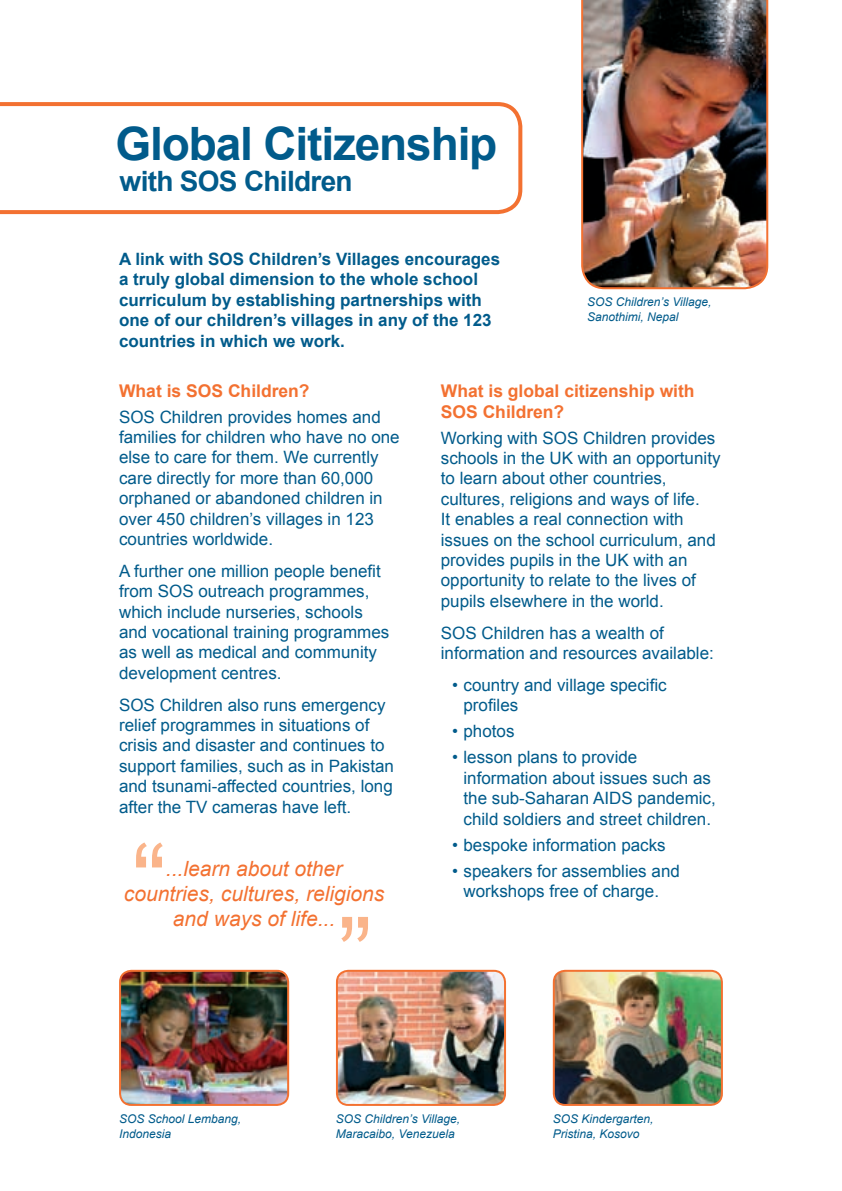
<style>
.page{position:relative;width:842px;height:1191px;background:#fff}
.page>*{position:absolute;margin:0;border:0;box-sizing:border-box;transform-origin:0 0}
.t1{font:700 46px "Arial";letter-spacing:-.025em;color:#015b8b}
.t2{font:700 28px "Arial";letter-spacing:-.025em;color:#015b8b}
.t3{font:italic 21px/25.2px "Arial";color:#f37131;text-align:center}
.t4{font:700 17.6px/21px "Arial";color:#f37131}
.t5{font:17px/20.4px "Arial";color:#015b8b}
.t6{font:700 17px/20.4px "Arial";color:#015b8b}
.t7{font:italic 12px/14.4px "Arial";color:#015b8b}
</style>
<div class="page">
<img style="left:581px;top:0;width:187px;height:289px">
<svg style="left:0;top:102px;width:522px;height:112px"></svg>
<img style="left:122px;top:972px;width:166px;height:133px">
<div style="left:119px;top:969px;width:170px;height:137px;border:2px solid #f37131;border-radius:11px"></div>
<img style="left:337px;top:972px;width:168px;height:133px">
<div style="left:336px;top:969px;width:170px;height:137px;border:2px solid #f37131;border-radius:11px"></div>
<img style="left:554px;top:972px;width:168px;height:133px">
<div style="left:553px;top:969px;width:170px;height:137px;border:2px solid #f37131;border-radius:11px"></div>
<svg style="left:136px;top:842px;width:27px;height:25px"></svg>
<svg style="left:341px;top:917px;width:27px;height:25px"></svg>
<h1 class="t1" style="left:116px;top:114px;width:383px">Global Citizenship</h1>
<h2 class="t2" style="left:120px;top:163px;width:235px">with SOS Children</h2>
<p class="t6" style="left:119px;top:249px;width:383px">A link with SOS Children’s Villages encourages a truly global dimension to the whole school curriculum by establishing partnerships with one of our children’s villages in any of the 123 countries in which we work.</p>
<p class="t4" style="left:119px;top:380px;width:192px">What is SOS Children?</p>
<p class="t5" style="left:119px;top:406px;width:282px">SOS Children provides homes and families for children who have no one else to care for them. We currently care directly for more than 60,000 orphaned or abandoned children in over 450 children’s villages in 123 countries worldwide.</p>
<p class="t5" style="left:119px;top:561px;width:272px">A further one million people benefit from SOS outreach programmes, which include nurseries, schools and vocational training programmes as well as medical and community development centres.</p>
<p class="t5" style="left:119px;top:694px;width:276px">SOS Children also runs emergency relief programmes in situations of crisis and disaster and continues to support families, such as in Pakistan and tsunami-affected countries, long after the TV cameras have left.</p>
<p class="t7" style="left:587px;top:295px;width:126px">SOS Children’s Village,<br>Sanothimi, Nepal</p>
<p class="t4" style="left:441px;top:380px;width:255px">What is global citizenship with<br>SOS Children?</p>
<p class="t5" style="left:441px;top:427px;width:281px">Working with SOS Children provides schools in the UK with an opportunity to learn about other countries, cultures, religions and ways of life.<br>It enables a real connection with issues on the school curriculum, and provides pupils in the UK with an opportunity to relate to the lives of pupils elsewhere in the world.</p>
<p class="t5" style="left:441px;top:622px;width:275px">SOS Children has a wealth of information and resources available:</p>
<p class="t5" style="left:463px;top:675px;width:205px;text-indent:-11px">• country and village specific profiles</p>
<p class="t5" style="left:452px;top:721px;width:64px">• photos</p>
<p class="t5" style="left:463px;top:747px;width:254px;text-indent:-11px">• lesson plans to provide information about issues such as the sub-Saharan AIDS pandemic, child soldiers and street children.</p>
<p class="t5" style="left:452px;top:834px;width:215px">• bespoke information packs</p>
<p class="t5" style="left:452px;top:860px;width:229px;text-align:center">• speakers for assemblies and workshops free of charge.</p>
<p class="t3" style="left:124px;top:856px;width:262px">...learn about other countries, cultures, religions and ways of life...</p>
<p class="t7" style="left:119px;top:1112px;width:124px">SOS School Lembang,<br>Indonesia</p>
<p class="t7" style="left:336px;top:1112px;width:126px">SOS Children’s Village,<br>Maracaibo, Venezuela</p>
<p class="t7" style="left:553px;top:1112px;width:102px">SOS Kindergarten,<br>Pristina, Kosovo</p>
</div>
